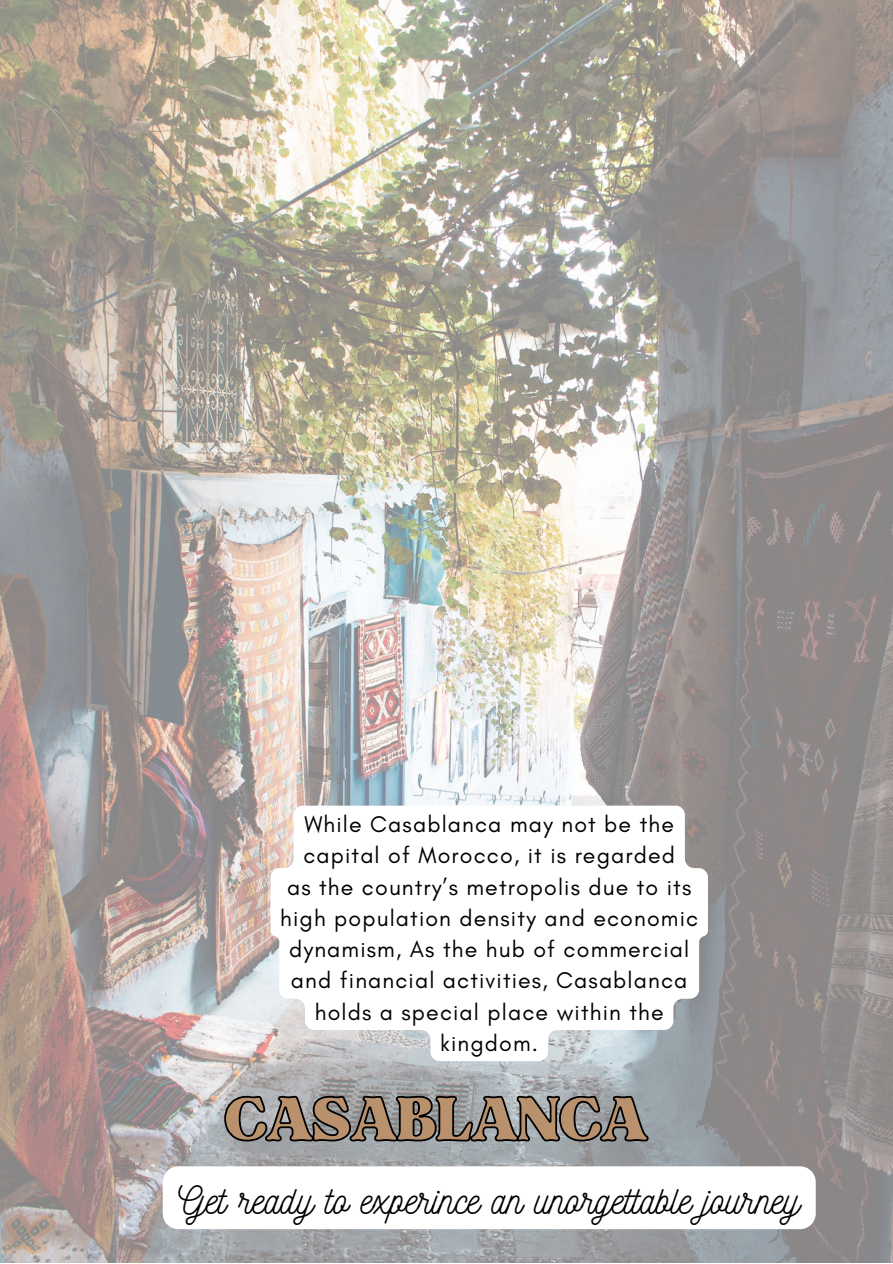
<style>
.page{position:relative;width:893px;height:1264px;background:#fff}
.page>*{position:absolute;margin:0;border:0;box-sizing:border-box;transform-origin:0 0}
.t1{font:85.35px "TAN Tangkiwood Display";letter-spacing:-.02em;color:#b9916d}
.t2{font:39px "Nickainley";color:#000}
.t3{font:23.1px/31.2px "Glacial Indifference";letter-spacing:.05em;color:#000}
</style>
<div class="page">
<img style="left:0;top:0;width:892px;height:1262px">
<svg style="left:223px;top:1094px;width:426px;height:48px"></svg>
<svg style="left:270px;top:805px;width:438px;height:256px"></svg>
<svg style="left:163px;top:1166px;width:652px;height:63px"></svg>
<p class="t3" style="left:303px;top:808px;width:373px">While Casablanca may not be the capital of Morocco, it is regarded</p>
<p class="t3" style="left:280px;top:871px;width:419px;text-align:center">as the country’s metropolis due to its high population density and economic dynamism, As the hub of commercial and financial activities, Casablanca holds a special place within the kingdom.</p>
<p class="t1" style="left:223px;top:1087px;width:426px">CASABLANCA</p>
<p class="t2" style="left:178px;top:1174px;width:623px">Get ready to experince an unorgettable journey</p>
</div>
